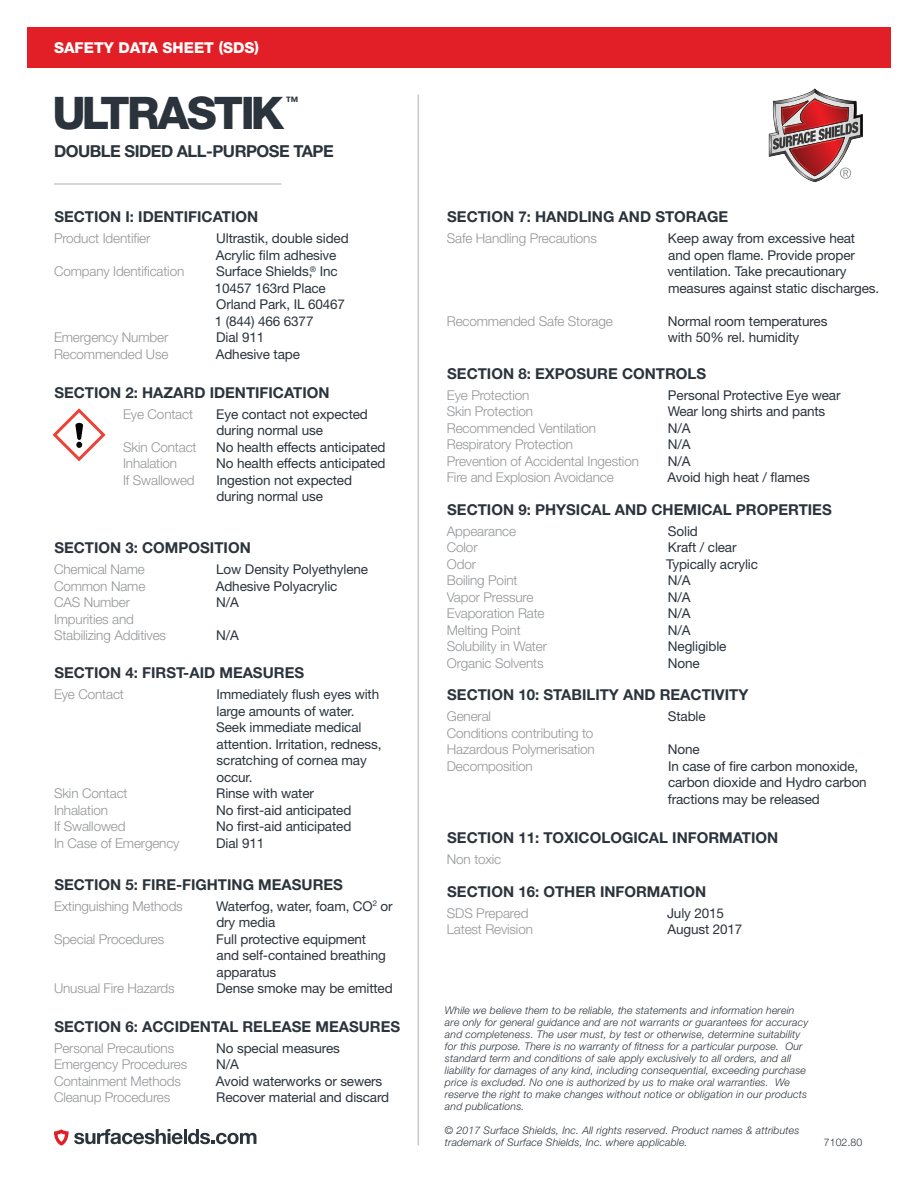
<style>
.page{position:relative;width:918px;height:1188px;background:#fff}
.page>*{position:absolute;margin:0;border:0;box-sizing:border-box;transform-origin:0 0}
.t1{font:800 45px "Helvetica Neue";letter-spacing:-.06em;color:#2b333c}
.t2{font:700 16.5px "Helvetica Neue";letter-spacing:-.03em;color:#2b333c}
.t3{font:700 15px "Helvetica Neue";color:#2b333c}
.t4{font:800 15px "Helvetica Neue";color:#fff}
.t5{font:13.5px/16.5px "Helvetica Neue";letter-spacing:-.01em;color:#2b333c}
.t6{font:300 13.5px/16.5px "Helvetica Neue";letter-spacing:-.01em;color:#939598}
.t7{font:700 13.05px "Helvetica Neue";color:#2b333c}
.t8{font:italic 300 10.5px/12px "Helvetica Neue";letter-spacing:.015em;color:#2b333c}
.t9{font:300 10.5px "Helvetica Neue";letter-spacing:.01em;color:#2b333c}
</style>
<div class="page">
<div style="left:27px;top:27px;width:864px;height:41px;background:#e21f26"></div>
<hr style="left:54px;top:183px;width:227px;height:2px;background:#c7c8ca">
<svg style="left:769px;top:88px;width:94px;height:94px"></svg>
<svg style="left:54px;top:1129px;width:202px;height:17px"></svg>
<hr style="left:418px;top:94px;width:1px;height:1052px;background:#c7c8ca">
<svg style="left:53px;top:408px;width:53px;height:53px"></svg>
<p class="t4" style="left:54px;top:39px;width:207px">SAFETY DATA SHEET (SDS)</p>
<p class="t1" style="left:52px;top:86px;width:233px">ULTRASTIK</p>
<p class="t7" style="left:286px;top:93px;width:15px">™</p>
<p class="t2" style="left:54px;top:141px;width:281px">DOUBLE SIDED ALL-PURPOSE TAPE</p>
<p class="t3" style="left:54px;top:208px;width:205px">SECTION I: IDENTIFICATION</p>
<p class="t3" style="left:447px;top:208px;width:282px">SECTION 7: HANDLING AND STORAGE</p>
<p class="t6" style="left:54px;top:230px;width:98px">Product Identifier</p>
<p class="t6" style="left:54px;top:263px;width:132px">Company Identification</p>
<p class="t6" style="left:54px;top:329px;width:116px">Emergency Number</p>
<p class="t6" style="left:54px;top:345px;width:116px">Recommended Use</p>
<p class="t5" style="left:216px;top:230px;width:134px">Ultrastik, double sided</p>
<p class="t5" style="left:216px;top:247px;width:122px">Acrylic film adhesive</p>
<p class="t5" style="left:216px;top:263px;width:123px">Surface Shields,<sup>®</sup> Inc</p>
<p class="t5" style="left:215px;top:280px;width:113px">10457 163rd Place</p>
<p class="t5" style="left:216px;top:296px;width:130px">Orland Park, IL 60467</p>
<p class="t5" style="left:215px;top:313px;width:100px">1 (844) 466 6377</p>
<p class="t5" style="left:216px;top:329px;width:50px">Dial 911</p>
<p class="t5" style="left:216px;top:346px;width:86px">Adhesive tape</p>
<p class="t3" style="left:54px;top:383px;width:277px">SECTION 2: HAZARD IDENTIFICATION</p>
<p class="t6" style="left:123px;top:406px;width:71px">Eye Contact</p>
<p class="t6" style="left:123px;top:439px;width:75px">Skin Contact</p>
<p class="t6" style="left:123px;top:455px;width:56px">Inhalation</p>
<p class="t6" style="left:123px;top:472px;width:73px">If Swallowed</p>
<p class="t5" style="left:216px;top:406px;width:153px">Eye contact not expected during normal use</p>
<p class="t5" style="left:216px;top:439px;width:171px">No health effects anticipated</p>
<p class="t5" style="left:216px;top:455px;width:171px">No health effects anticipated</p>
<p class="t5" style="left:216px;top:472px;width:137px">Ingestion not expected during normal use</p>
<p class="t3" style="left:54px;top:539px;width:198px">SECTION 3: COMPOSITION</p>
<p class="t6" style="left:54px;top:561px;width:92px">Chemical Name</p>
<p class="t6" style="left:54px;top:577px;width:93px">Common Name</p>
<p class="t6" style="left:54px;top:594px;width:78px">CAS Number</p>
<p class="t6" style="left:54px;top:610px;width:81px">Impurities and</p>
<p class="t6" style="left:54px;top:627px;width:114px">Stabilizing Additives</p>
<p class="t5" style="left:216px;top:561px;width:153px">Low Density Polyethylene</p>
<p class="t5" style="left:216px;top:578px;width:123px">Adhesive Polyacrylic</p>
<p class="t5" style="left:216px;top:594px;width:24px">N/A</p>
<p class="t5" style="left:216px;top:627px;width:24px">N/A</p>
<p class="t3" style="left:54px;top:663px;width:251px">SECTION 4: FIRST-AID MEASURES</p>
<p class="t6" style="left:54px;top:686px;width:71px">Eye Contact</p>
<p class="t6" style="left:54px;top:785px;width:75px">Skin Contact</p>
<p class="t6" style="left:54px;top:801px;width:56px">Inhalation</p>
<p class="t6" style="left:54px;top:818px;width:73px">If Swallowed</p>
<p class="t6" style="left:54px;top:834px;width:127px">In Case of Emergency</p>
<p class="t5" style="left:216px;top:686px;width:164px">Immediately flush eyes with large amounts of water.</p>
<p class="t5" style="left:216px;top:719px;width:167px">Seek immediate medical attention. Irritation, redness, scratching of cornea may occur.</p>
<p class="t5" style="left:216px;top:785px;width:99px">Rinse with water</p>
<p class="t5" style="left:216px;top:801px;width:137px">No first-aid anticipated</p>
<p class="t5" style="left:216px;top:818px;width:137px">No first-aid anticipated</p>
<p class="t5" style="left:216px;top:834px;width:50px">Dial 911</p>
<p class="t3" style="left:54px;top:875px;width:290px">SECTION 5: FIRE-FIGHTING MEASURES</p>
<p class="t6" style="left:54px;top:897px;width:130px">Extinguishing Methods</p>
<p class="t6" style="left:54px;top:930px;width:112px">Special Procedures</p>
<p class="t6" style="left:54px;top:980px;width:122px">Unusual Fire Hazards</p>
<p class="t5" style="left:216px;top:898px;width:178px">Waterfog, water, foam, CO<sup>2</sup> or dry media</p>
<p class="t5" style="left:216px;top:931px;width:171px">Full protective equipment and self-contained breathing apparatus</p>
<p class="t5" style="left:216px;top:980px;width:178px">Dense smoke may be emitted</p>
<p class="t3" style="left:54px;top:1017px;width:347px">SECTION 6: ACCIDENTAL RELEASE MEASURES</p>
<p class="t6" style="left:54px;top:1040px;width:122px">Personal Precautions</p>
<p class="t6" style="left:54px;top:1056px;width:135px">Emergency Procedures</p>
<p class="t6" style="left:54px;top:1073px;width:129px">Containment Methods</p>
<p class="t6" style="left:54px;top:1089px;width:118px">Cleanup Procedures</p>
<p class="t5" style="left:216px;top:1040px;width:125px">No special measures</p>
<p class="t5" style="left:216px;top:1056px;width:24px">N/A</p>
<p class="t5" style="left:216px;top:1073px;width:168px">Avoid waterworks or sewers</p>
<p class="t5" style="left:216px;top:1089px;width:174px">Recover material and discard</p>
<p class="t6" style="left:447px;top:230px;width:152px">Safe Handling Precautions</p>
<p class="t6" style="left:447px;top:312px;width:167px">Recommended Safe Storage</p>
<p class="t5" style="left:668px;top:230px;width:213px">Keep away from excessive heat and open flame. Provide proper ventilation. Take precautionary measures against static discharges.</p>
<p class="t5" style="left:668px;top:313px;width:161px">Normal room temperatures</p>
<p class="t5" style="left:668px;top:329px;width:133px">with 50% rel. humidity</p>
<p class="t3" style="left:447px;top:364px;width:260px">SECTION 8: EXPOSURE CONTROLS</p>
<p class="t6" style="left:447px;top:387px;width:84px">Eye Protection</p>
<p class="t6" style="left:447px;top:403px;width:88px">Skin Protection</p>
<p class="t6" style="left:447px;top:420px;width:151px">Recommended Ventilation</p>
<p class="t6" style="left:447px;top:436px;width:128px">Respiratory Protection</p>
<p class="t6" style="left:447px;top:453px;width:194px">Prevention of Accidental Ingestion</p>
<p class="t6" style="left:447px;top:469px;width:168px">Fire and Explosion Avoidance</p>
<p class="t5" style="left:668px;top:387px;width:174px">Personal Protective Eye wear</p>
<p class="t5" style="left:668px;top:403px;width:159px">Wear long shirts and pants</p>
<p class="t5" style="left:668px;top:420px;width:24px">N/A</p>
<p class="t5" style="left:668px;top:436px;width:24px">N/A</p>
<p class="t5" style="left:668px;top:453px;width:24px">N/A</p>
<p class="t5" style="left:668px;top:469px;width:144px">Avoid high heat / flames</p>
<p class="t3" style="left:447px;top:500px;width:386px">SECTION 9: PHYSICAL AND CHEMICAL PROPERTIES</p>
<p class="t6" style="left:447px;top:522px;width:71px">Appearance</p>
<p class="t6" style="left:447px;top:539px;width:32px">Color</p>
<p class="t6" style="left:447px;top:555px;width:31px">Odor</p>
<p class="t6" style="left:447px;top:572px;width:72px">Boiling Point</p>
<p class="t6" style="left:447px;top:588px;width:88px">Vapor Pressure</p>
<p class="t6" style="left:447px;top:605px;width:99px">Evaporation Rate</p>
<p class="t6" style="left:447px;top:621px;width:75px">Melting Point</p>
<p class="t6" style="left:447px;top:638px;width:102px">Solubility in Water</p>
<p class="t6" style="left:447px;top:654px;width:98px">Organic Solvents</p>
<p class="t5" style="left:668px;top:522px;width:31px">Solid</p>
<p class="t5" style="left:668px;top:539px;width:70px">Kraft / clear</p>
<p class="t5" style="left:666px;top:555px;width:93px">Typically acrylic</p>
<p class="t5" style="left:668px;top:572px;width:24px">N/A</p>
<p class="t5" style="left:668px;top:588px;width:24px">N/A</p>
<p class="t5" style="left:668px;top:605px;width:24px">N/A</p>
<p class="t5" style="left:668px;top:621px;width:24px">N/A</p>
<p class="t5" style="left:668px;top:638px;width:60px">Negligible</p>
<p class="t5" style="left:668px;top:654px;width:33px">None</p>
<p class="t3" style="left:447px;top:686px;width:303px">SECTION 10: STABILITY AND REACTIVITY</p>
<p class="t6" style="left:447px;top:708px;width:46px">General</p>
<p class="t6" style="left:447px;top:724px;width:149px">Conditions contributing to<br>Hazardous Polymerisation</p>
<p class="t6" style="left:447px;top:757px;width:87px">Decomposition</p>
<p class="t5" style="left:668px;top:708px;width:39px">Stable</p>
<p class="t5" style="left:668px;top:741px;width:33px">None</p>
<p class="t5" style="left:668px;top:757px;width:200px">In case of fire carbon monoxide, carbon dioxide and Hydro carbon fractions may be released</p>
<p class="t3" style="left:447px;top:829px;width:333px">SECTION 11: TOXICOLOGICAL INFORMATION</p>
<p class="t6" style="left:447px;top:850px;width:56px">Non toxic</p>
<p class="t3" style="left:447px;top:882px;width:260px">SECTION 16: OTHER INFORMATION</p>
<p class="t6" style="left:447px;top:904px;width:83px">SDS Prepared</p>
<p class="t6" style="left:447px;top:921px;width:88px">Latest Revision</p>
<p class="t5" style="left:667px;top:905px;width:58px">July 2015</p>
<p class="t5" style="left:668px;top:921px;width:76px">August 2017</p>
<p class="t8" style="left:445px;top:1004px;width:365px">While we believe them to be reliable, the statements and information herein are only for general guidance and are not warrants or guarantees for accuracy and completeness. The user must, by test or otherwise, determine suitability for this purpose. There is no warranty of fitness for a particular purpose. Our standard term and conditions of sale apply exclusively to all orders, and all liability for damages of any kind, including consequential, exceeding purchase price is excluded. No one is authorized by us to make oral warranties. We reserve the right to make changes without notice or obligation in our products and publications.</p>
<p class="t8" style="left:445px;top:1124px;width:356px">© 2017 Surface Shields, Inc. All rights reserved. Product names &amp; attributes trademark of Surface Shields, Inc. where applicable.</p>
<p class="t9" style="left:824px;top:1135px;width:40px">7102.80</p>
</div>
